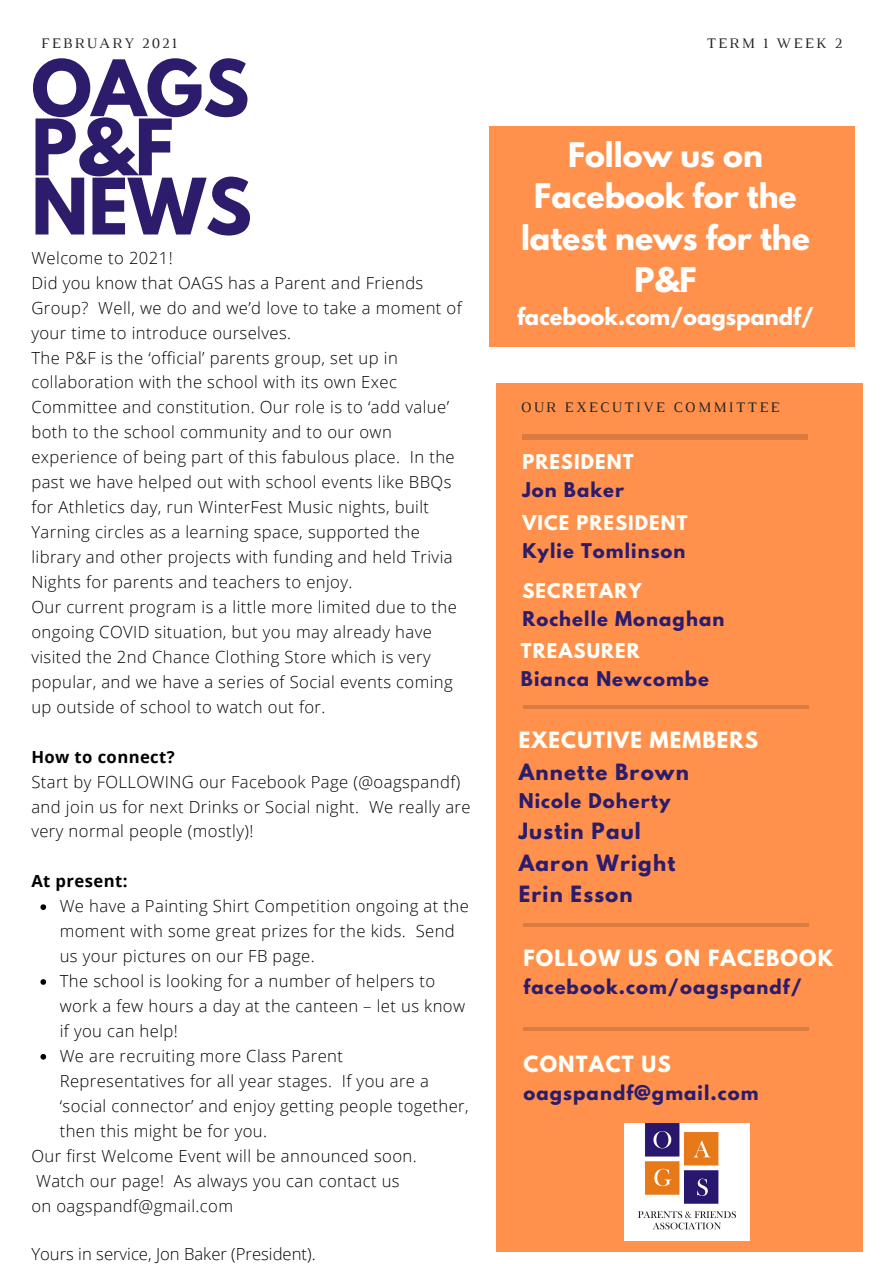
<style>
.page{position:relative;width:894px;height:1264px;background:#fff}
.page>*{position:absolute;margin:0;border:0;box-sizing:border-box;transform-origin:0 0}
.t1{font:700 68.85px "League Spartan";color:#2c1c6b}
.t2{font:700 30px/41.7px "League Spartan";color:#fff;text-align:center}
.t3{font:700 21px "League Spartan";color:#fff}
.t4{font:700 19.8px "League Spartan";letter-spacing:.06em;color:#fffff9}
.t5{font:700 19.8px "League Spartan";letter-spacing:.06em;color:#2c1c6b}
.t6{font:700 18px "League Spartan";letter-spacing:.06em;color:#2c1c6b}
.t7{font:700 18px "League Spartan";letter-spacing:.06em;color:#fffff9}
.t8{font:300 16.65px/24.9px "Open Sans";letter-spacing:.025em;color:#000}
.t9{font:300 16.65px "Open Sans";color:#000}
.t10{font:700 16.65px "Open Sans";letter-spacing:.025em;color:#000}
.t11{font:14.85px "Luthier";letter-spacing:.14em;color:#222}
</style>
<div class="page">
<div style="left:496px;top:384px;width:366px;height:868px;background:#ff914d"></div>
<hr style="left:523px;top:705px;width:285px;height:4px;background:#da7b41">
<hr style="left:523px;top:923px;width:285px;height:4px;background:#da7b41">
<hr style="left:523px;top:1027px;width:285px;height:3px;background:#000">
<div style="left:522px;top:434px;width:285px;height:6px;background:#da7b41"></div>
<img style="left:624px;top:1123px;width:125px;height:117px">
<div style="left:489px;top:126px;width:365px;height:221px;background:#ff914d"></div>
<svg style="left:40px;top:904px;width:6px;height:6px"></svg>
<svg style="left:40px;top:979px;width:6px;height:5px"></svg>
<svg style="left:40px;top:1054px;width:6px;height:5px"></svg>
<p class="t11" style="left:41px;top:38px;width:137px">FEBRUARY 2021</p>
<p class="t11" style="left:706px;top:38px;width:137px">TERM 1 WEEK 2</p>
<p class="t1" style="left:31px;top:54px;width:219px">OAGS</p>
<p class="t1" style="left:31px;top:113px;width:144px">P&amp;F</p>
<p class="t1" style="left:31px;top:172px;width:222px">NEWS</p>
<p class="t8" style="left:31px;top:245px;width:143px">Welcome to 2021!</p>
<p class="t8" style="left:31px;top:270px;width:432px">Did you know that OAGS has a Parent and Friends<br>Group? Well, we do and we’d love to take a moment of your time to introduce ourselves.</p>
<p class="t8" style="left:31px;top:344px;width:425px">The P&amp;F is the ‘official’ parents group, set up in collaboration with the school with its own Exec Committee and constitution. Our role is to ‘add value’ both to the school community and to our own experience of being part of this fabulous place. In the past we have helped out with school events like BBQs for Athletics day, run WinterFest Music nights, built Yarning circles as a learning space, supported the library and other projects with funding and held Trivia Nights for parents and teachers to enjoy.</p>
<p class="t8" style="left:31px;top:594px;width:427px">Our current program is a little more limited due to the ongoing COVID situation, but you may already have visited the 2nd Chance Clothing Store which is very popular, and we have a series of Social events coming up outside of school to watch out for.</p>
<p class="t10" style="left:31px;top:744px;width:145px">How to connect?</p>
<p class="t8" style="left:31px;top:768px;width:440px">Start by FOLLOWING our Facebook Page (@oagspandf) and join us for next Drinks or Social night. We really are very normal people (mostly)!</p>
<p class="t10" style="left:31px;top:869px;width:97px">At present:</p>
<p class="t8" style="left:60px;top:893px;width:410px">We have a Painting Shirt Competition ongoing at the moment with some great prizes for the kids. Send us your pictures on our FB page.</p>
<p class="t8" style="left:60px;top:968px;width:407px">The school is looking for a number of helpers to work a few hours a day at the canteen – let us know if you can help!</p>
<p class="t8" style="left:60px;top:1042px;width:410px">We are recruiting more Class Parent Representatives for all year stages. If you are a ‘social connector’ and enjoy getting people together, then this might be for you.</p>
<p class="t8" style="left:31px;top:1142px;width:386px">Our first Welcome Event will be announced soon.<br>Watch our page! As always you can contact us</p>
<p class="t8" style="left:31px;top:1192px;width:203px">on oagspandf@gmail.com</p>
<p class="t9" style="left:31px;top:1242px;width:286px">Yours in service, Jon Baker (President).</p>
<p class="t2" style="left:521px;top:138px;width:290px">Follow us on<br>Facebook for the latest news for the<br>P&amp;F</p>
<p class="t3" style="left:517px;top:305px;width:298px">facebook.com/oagspandf/</p>
<p class="t11" style="left:521px;top:402px;width:260px">OUR EXECUTIVE COMMITTEE</p>
<p class="t7" style="left:522px;top:452px;width:113px">PRESIDENT</p>
<p class="t6" style="left:522px;top:481px;width:103px">Jon Baker</p>
<p class="t7" style="left:522px;top:513px;width:167px">VICE PRESIDENT</p>
<p class="t6" style="left:522px;top:541px;width:165px">Kylie Tomlinson</p>
<p class="t7" style="left:522px;top:581px;width:121px">SECRETARY</p>
<p class="t6" style="left:522px;top:609px;width:203px">Rochelle Monaghan</p>
<p class="t7" style="left:521px;top:642px;width:120px">TREASURER</p>
<p class="t6" style="left:521px;top:670px;width:190px">Bianca Newcombe</p>
<p class="t4" style="left:518px;top:730px;width:241px">EXECUTIVE MEMBERS</p>
<p class="t5" style="left:518px;top:761px;width:172px">Annette Brown</p>
<p class="t6" style="left:518px;top:791px;width:153px">Nicole Doherty</p>
<p class="t5" style="left:518px;top:821px;width:124px">Justin Paul</p>
<p class="t5" style="left:518px;top:853px;width:158px">Aaron Wright</p>
<p class="t5" style="left:518px;top:884px;width:115px">Erin Esson</p>
<p class="t4" style="left:523px;top:947px;width:311px">FOLLOW US ON FACEBOOK</p>
<p class="t6" style="left:523px;top:977px;width:280px">facebook.com/oagspandf/</p>
<p class="t4" style="left:523px;top:1054px;width:149px">CONTACT US</p>
<p class="t6" style="left:523px;top:1084px;width:236px">oagspandf@gmail.com</p>
</div>
